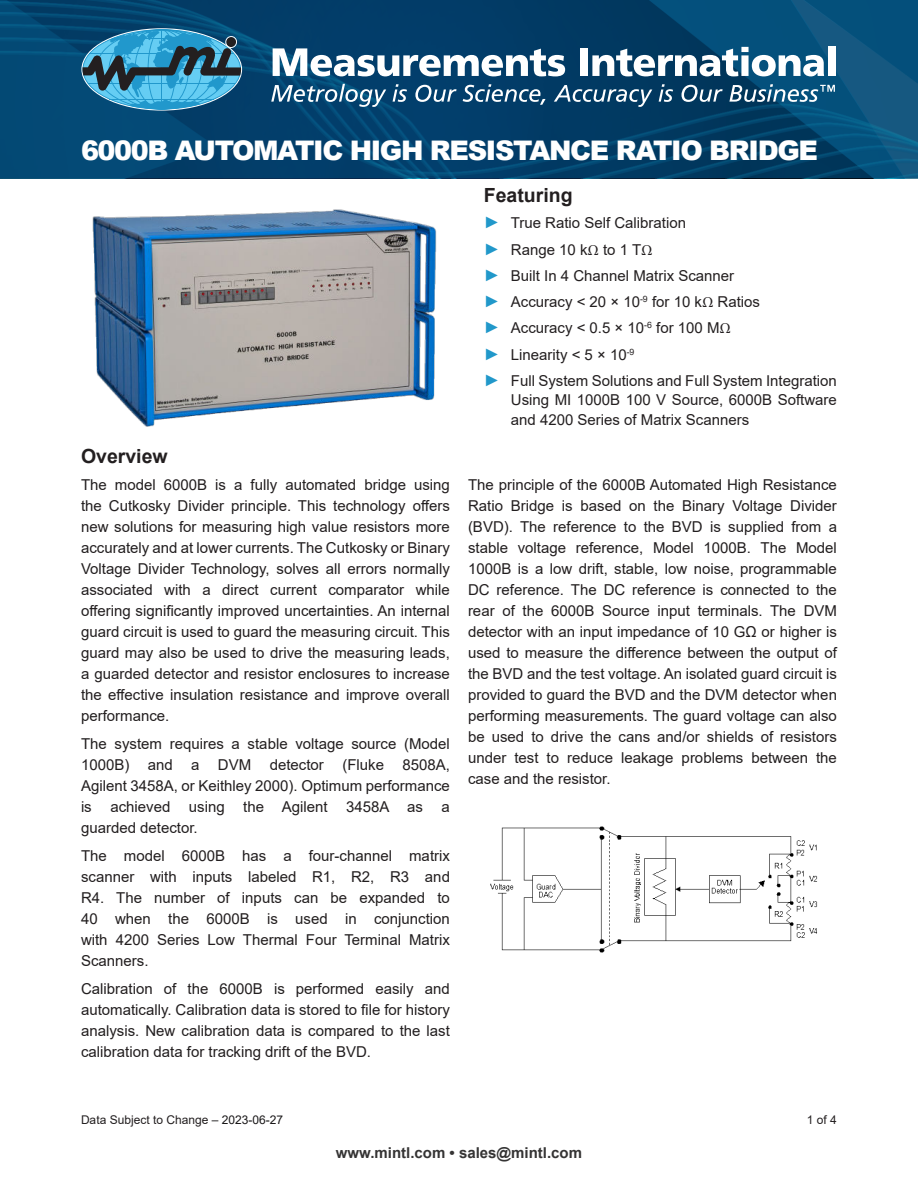
<style>
.page{position:relative;width:918px;height:1188px;background:#fff}
.page>*{position:absolute;margin:0;border:0;box-sizing:border-box;transform-origin:0 0}
.t1{font:900 27px "Arial";letter-spacing:-.05em;color:#fff}
.t2{font:700 19.5px "Arial";color:#231f20}
.t3{font:15px/21px "Arial";color:#221e1f;text-align:justify}
.t4{font:15px/26.2px "Arial";color:#231f20}
.t5{font:700 15px "Arial";color:#353434}
.t6{font:12px "Arial";color:#231f20}
.s1{font-size:16.5px;color:#2198ca}
.s2{font-family:"Minion Pro"}
.s3{color:#191718}
</style>
<div class="page">
<img style="left:490px;top:827px;width:328px;height:126px">
<svg style="left:0;top:0;width:918px;height:178px;background:#04436e"></svg>
<svg style="left:82px;top:29px;width:159px;height:81px;background:#3783a6"></svg>
<svg style="left:273px;top:48px;width:292px;height:28px"></svg>
<div style="left:581px;top:48px;width:7px;height:28px;background:#fff"></div>
<svg style="left:592px;top:47px;width:232px;height:29px"></svg>
<div style="left:828px;top:46px;width:7px;height:30px;background:#fff"></div>
<svg style="left:271px;top:84px;width:115px;height:23px;background:#407193"></svg>
<svg style="left:393px;top:84px;width:14px;height:18px"></svg>
<svg style="left:415px;top:85px;width:42px;height:17px"></svg>
<svg style="left:463px;top:84px;width:83px;height:21px;background:#3d6a8b"></svg>
<svg style="left:554px;top:85px;width:98px;height:22px;background:#376484"></svg>
<svg style="left:659px;top:84px;width:14px;height:18px"></svg>
<svg style="left:682px;top:85px;width:41px;height:17px"></svg>
<svg style="left:729px;top:84px;width:106px;height:18px"></svg>
<img style="left:92px;top:209px;width:345px;height:218px">
<h1 class="t1" style="left:81px;top:135px;width:738px">6000B AUTOMATIC HIGH RESISTANCE RATIO BRIDGE</h1>
<h2 class="t2" style="left:81px;top:449px;width:88px">Overview</h2>
<p class="t3" style="left:81px;top:476px;width:370px">The model 6000B is a fully automated bridge using the Cutkosky Divider principle. This technology offers new solutions for measuring high value resistors more accurately and at lower currents. The Cutkosky or Binary Voltage Divider Technology, solves all errors normally associated with a direct current comparator while offering significantly improved uncertainties. An internal guard circuit is used to guard the measuring circuit. This guard may also be used to drive the measuring leads, a guarded detector and resistor enclosures to increase the effective insulation resistance and improve overall performance.</p>
<p class="t3" style="left:81px;top:735px;width:370px">The system requires a stable voltage source (Model 1000B) and a DVM detector (Fluke 8508A, Agilent 3458A, or Keithley 2000). Optimum performance is achieved using the Agilent 3458A as a guarded detector.</p>
<p class="t3" style="left:81px;top:847px;width:371px">The model 6000B has a four-channel matrix scanner with inputs labeled R1, R2, R3 and R4. The number of inputs can be expanded to 40 when the 6000B is used in conjunction with 4200 Series Low Thermal Four Terminal Matrix Scanners.</p>
<p class="t3" style="left:81px;top:979px;width:370px">Calibration of the 6000B is performed easily and automatically. Calibration data is stored to file for history analysis. New calibration data is compared to the last calibration data for tracking drift of the BVD.</p>
<h2 class="t2" style="left:484px;top:188px;width:90px">Featuring</h2>
<p class="t4" style="left:484px;top:211px;width:355px"><span class="s1">►</span> True Ratio Self Calibration<br><span class="s1">►</span> Range 10 k<span class="s2">Ω</span> to 1 T<span class="s2">Ω<br></span><span class="s1">►</span> Built In 4 Channel Matrix Scanner<br><span class="s1">►</span> Accuracy &lt; 20 × 10<sup>-9</sup> for 10 k<span class="s2">Ω</span> Ratios<br><span class="s1">►</span> Accuracy &lt; 0.5 × 10<sup>-6</sup> for 100 M<span class="s2">Ω<br></span><span class="s1">►</span> Linearity &lt; 5 × 10<sup>-9<br></sup><span class="s1">►</span> Full System Solutions and Full System Integration</p>
<p class="t4" style="left:511px;top:392px;width:328px;line-height:19.5px">Using MI 1000B 100 V Source, 6000B Software and 4200 Series of Matrix Scanners</p>
<p class="t3" style="left:468px;top:476px;width:371px">The principle of the 6000B Automated High Resistance Ratio Bridge is based on the Binary Voltage Divider (BVD). The reference to the BVD is supplied from a stable voltage reference, Model 1000B. The Model 1000B is a low drift, stable, low noise, programmable DC reference. The DC reference is connected to the rear of the 6000B Source input terminals. The DVM detector with an input impedance of 10 GΩ or higher is used to measure the difference between the output of the BVD and the test voltage. An isolated guard circuit is provided to guard the BVD and the DVM detector when performing measurements. The guard voltage can also be used to drive the cans and/or shields of resistors under test to reduce leakage problems between the case and the resistor.</p>
<p class="t6" style="left:81px;top:1115px;width:204px">Data Subject to Change <span class="s3">– 2023-06-27</span></p>
<p class="t6" style="left:807px;top:1115px;width:32px">1 of 4</p>
<p class="t5" style="left:336px;top:1147px;width:248px">www.mintl.com • sales@mintl.com</p>
</div>
